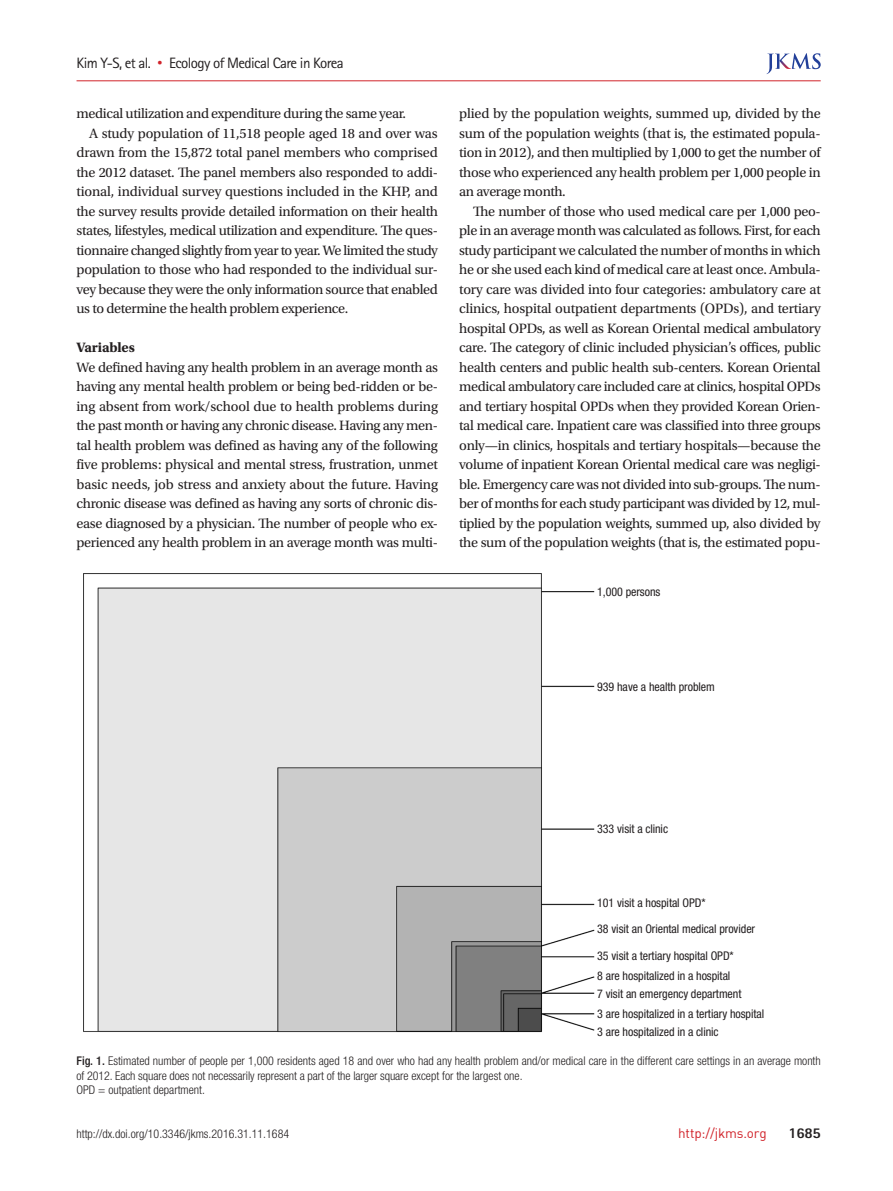
<style>
.page{position:relative;width:893px;height:1191px;background:#fff}
.page>*{position:absolute;margin:0;border:0;box-sizing:border-box;transform-origin:0 0}
.하시라{font:15px "Rotis Sans Serif Std";letter-spacing:-.04em;color:#231f20}
.t1{font:800 15px "Rotis Sans Serif Std";color:#231f20}
.본문{font:14.25px/19.5px "Utopia Std";letter-spacing:-.025em;color:#231f20;text-align:justify}
.본문-중제목{font:700 14.25px "Utopia Std";letter-spacing:-.01em;color:#231f20}
.t2{font:13.5px "Dinreg";letter-spacing:-.01em;color:#d1232a}
.표_그림_캡션{font:300 condensed 12px/14.4px "Helvetica Neue LT Std";color:#231f20}
.그림_지문_8pt{font:condensed 12px "Helvetica Neue LT Std";letter-spacing:-.005em;color:#231f20}
.s1{font-family:"Dotum";color:#d1232a}
.s2{font-weight:500}
</style>
<div class="page">
<hr style="left:77px;top:80px;width:744px;height:1px;background:#d1232a">
<svg style="left:766px;top:53px;width:55px;height:21px"></svg>
<img style="left:84px;top:573px;width:510px;height:460px">
<p class="하시라" style="left:77px;top:54px;width:269px">Kim Y-S, et al. <span class="s1">•</span> Ecology of Medical Care in Korea</p>
<p class="본문" style="left:77px;top:104px;width:331px">medical utilization and expenditure during the same year.</p>
<p class="본문" style="left:77px;top:123px;width:363px;text-indent:13px">A study population of 11,518 people aged 18 and over was drawn from the 15,872 total panel members who comprised the 2012 dataset. The panel members also responded to addi&shy;tional, individual survey questions included in the KHP, and the survey results provide detailed information on their health states, lifestyles, medical utilization and expenditure. The ques&shy;tionnaire changed slightly from year to year. We limited the study population to those who had responded to the individual sur&shy;vey because they were the only information source that enabled us to determine the health problem experience.</p>
<p class="본문-중제목" style="left:77px;top:339px;width:60px">Variables</p>
<p class="본문" style="left:77px;top:357px;width:363px">We defined having any health problem in an average month as having any mental health problem or being bed-ridden or be&shy;ing absent from work/school due to health problems during the past month or having any chronic disease. Having any men&shy;tal health problem was defined as having any of the following five problems: physical and mental stress, frustration, unmet basic needs, job stress and anxiety about the future. Having chronic disease was defined as having any sorts of chronic dis&shy;ease diagnosed by a physician. The number of people who ex&shy;perienced any health problem in an average month was multi-</p>
<p class="본문" style="left:459px;top:104px;width:363px">plied by the population weights, summed up, divided by the sum of the population weights (that is, the estimated popula&shy;tion in 2012), and then multiplied by 1,000 to get the number of those who experienced any health problem per 1,000 people in an average month.</p>
<p class="본문" style="left:459px;top:201px;width:363px;text-indent:14px">The number of those who used medical care per 1,000 peo&shy;ple in an average month was calculated as follows. First, for each study participant we calculated the number of months in which he or she used each kind of medical care at least once. Ambula&shy;tory care was divided into four categories: ambulatory care at clinics, hospital outpatient departments (OPDs), and tertiary hospital OPDs, as well as Korean Oriental medical ambulatory care. The category of clinic included physician’s offices, public health centers and public health sub-centers. Korean Oriental medical ambulatory care included care at clinics, hospital OPDs and tertiary hospital OPDs when they provided Korean Orien&shy;tal medical care. Inpatient care was classified into three groups only—in clinics, hospitals and tertiary hospitals—because the volume of inpatient Korean Oriental medical care was negligi&shy;ble. Emergency care was not divided into sub-groups. The num&shy;ber of months for each study participant was divided by 12, mul&shy;tiplied by the population weights, summed up, also divided by the sum of the population weights (that is, the estimated popu-</p>
<p class="그림_지문_8pt" style="left:597px;top:584px;width:65px">1,000 persons</p>
<p class="그림_지문_8pt" style="left:597px;top:679px;width:119px">939 have a health problem</p>
<p class="그림_지문_8pt" style="left:597px;top:821px;width:72px">333 visit a clinic</p>
<p class="그림_지문_8pt" style="left:597px;top:895px;width:110px">101 visit a hospital OPD*</p>
<p class="그림_지문_8pt" style="left:597px;top:922px;width:159px">38 visit an Oriental medical provider</p>
<p class="그림_지문_8pt" style="left:597px;top:949px;width:138px">35 visit a tertiary hospital OPD*</p>
<p class="그림_지문_8pt" style="left:597px;top:969px;width:135px">8 are hospitalized in a hospital</p>
<p class="그림_지문_8pt" style="left:597px;top:986px;width:146px">7 visit an emergency department</p>
<p class="그림_지문_8pt" style="left:597px;top:1006px;width:169px">3 are hospitalized in a tertiary hospital</p>
<p class="그림_지문_8pt" style="left:597px;top:1025px;width:123px">3 are hospitalized in a clinic</p>
<p class="표_그림_캡션" style="left:77px;top:1053px;width:746px"><span class="s2">Fig. 1.</span> Estimated number of people per 1,000 residents aged 18 and over who had any health problem and/or medical care in the different care settings in an average month of 2012. Each square does not necessarily represent a part of the larger square except for the largest one.</p>
<p class="표_그림_캡션" style="left:77px;top:1082px;width:130px">OPD = outpatient department.</p>
<p class="표_그림_캡션" style="left:77px;top:1126px;width:214px">http://dx.doi.org/10.3346/jkms.2016.31.11.1684</p>
<p class="t2" style="left:678px;top:1124px;width:90px">http://jkms.org</p>
<p class="t1" style="left:788px;top:1123px;width:34px">1685</p>
</div>
